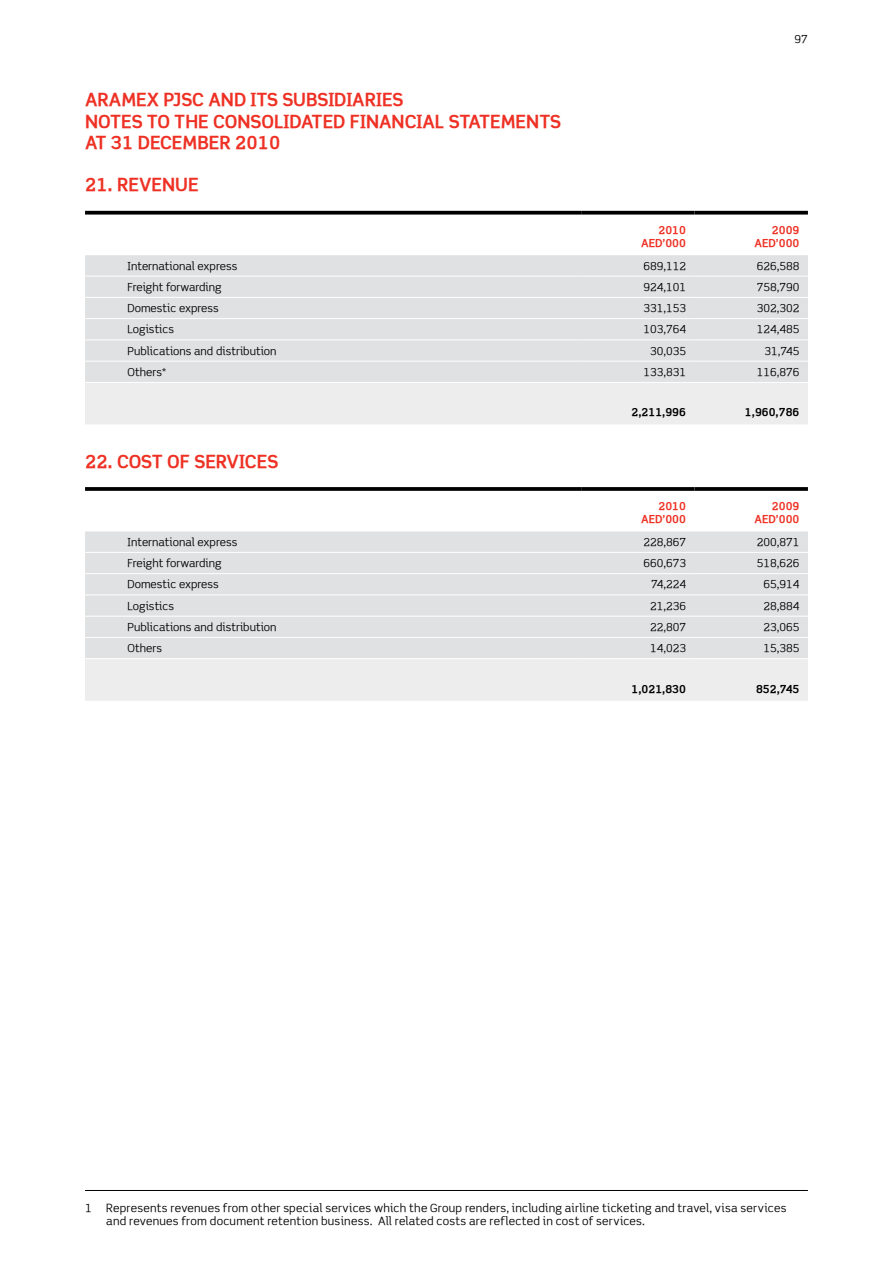
<style>
.page{position:relative;width:893px;height:1263px;background:#fff}
.page>*{position:absolute;margin:0;border:0;box-sizing:border-box;transform-origin:0 0}
.t1{font:700 18px/21.3px "Scene Alt";color:#ee3124}
.t2{font:11.25px/13.5px "Scene Alt";letter-spacing:.02em;color:#000}
.t3{font:10.95px "Scene Alt";color:#000}
.t4{font:700 10.95px/13.2px "Scene Alt";color:#ee3124;text-align:right}
.t5{font:700 10.95px "Scene Alt";color:#000}
</style>
<div class="page">
<hr style="left:85px;top:1190px;width:723px;height:1px;background:#000">
<div style="left:85px;top:531px;width:723px;height:127px;background:#e0e1e2"></div>
<div style="left:85px;top:659px;width:723px;height:42px;background:#ededee"></div>
<svg style="left:85px;top:487px;width:496px;height:4px"></svg>
<svg style="left:581px;top:487px;width:113px;height:4px"></svg>
<svg style="left:694px;top:487px;width:114px;height:4px"></svg>
<hr style="left:85px;top:552px;width:496px;height:1px;background:#fff">
<hr style="left:85px;top:573px;width:496px;height:1px;background:#fff">
<hr style="left:85px;top:594px;width:496px;height:1px;background:#fff">
<hr style="left:85px;top:616px;width:496px;height:1px;background:#fff">
<hr style="left:85px;top:637px;width:496px;height:1px;background:#fff">
<hr style="left:581px;top:552px;width:113px;height:1px;background:#fff">
<hr style="left:694px;top:552px;width:114px;height:1px;background:#fff">
<hr style="left:581px;top:573px;width:113px;height:1px;background:#fff">
<hr style="left:694px;top:573px;width:114px;height:1px;background:#fff">
<hr style="left:581px;top:594px;width:113px;height:1px;background:#fff">
<hr style="left:694px;top:594px;width:114px;height:1px;background:#fff">
<hr style="left:581px;top:616px;width:113px;height:1px;background:#fff">
<hr style="left:694px;top:616px;width:114px;height:1px;background:#fff">
<hr style="left:581px;top:637px;width:113px;height:1px;background:#fff">
<hr style="left:694px;top:637px;width:114px;height:1px;background:#fff">
<div style="left:85px;top:255px;width:723px;height:127px;background:#e0e1e2"></div>
<div style="left:85px;top:383px;width:723px;height:41px;background:#ededee"></div>
<svg style="left:85px;top:211px;width:496px;height:4px;fill:#000"></svg>
<svg style="left:581px;top:211px;width:113px;height:4px"></svg>
<svg style="left:694px;top:211px;width:114px;height:4px"></svg>
<hr style="left:85px;top:276px;width:496px;height:1px;background:#fff">
<hr style="left:85px;top:297px;width:496px;height:1px;background:#fff">
<hr style="left:85px;top:318px;width:496px;height:1px;background:#fff">
<hr style="left:85px;top:339px;width:496px;height:1px;background:#fff">
<hr style="left:85px;top:361px;width:496px;height:1px;background:#fff">
<hr style="left:581px;top:276px;width:113px;height:1px;background:#fff">
<hr style="left:694px;top:276px;width:114px;height:1px;background:#fff">
<hr style="left:581px;top:297px;width:113px;height:1px;background:#fff">
<hr style="left:694px;top:297px;width:114px;height:1px;background:#fff">
<hr style="left:581px;top:318px;width:113px;height:1px;background:#fff">
<hr style="left:694px;top:318px;width:114px;height:1px;background:#fff">
<hr style="left:581px;top:339px;width:113px;height:1px;background:#fff">
<hr style="left:694px;top:339px;width:114px;height:1px;background:#fff">
<hr style="left:581px;top:361px;width:113px;height:1px;background:#fff">
<hr style="left:694px;top:361px;width:114px;height:1px;background:#fff">
<h1 class="t1" style="left:85px;top:89px;width:320px">ARAMEX PJSC AND ITS SUBSIDIARIES<br>NOTES TO THE CONSOLI</h1>
<h1 class="t1" style="left:289px;top:110px;width:72px">DATED FINAN</h1>
<h1 class="t1" style="left:405px;top:110px;width:22px">CIAL</h1>
<h1 class="t1" style="left:449px;top:110px;width:113px">STATEMENTS</h1>
<h1 class="t1" style="left:85px;top:132px;width:197px">AT 31 DECEMBER 2010</h1>
<h1 class="t1" style="left:85px;top:174px;width:79px">21. REVENUE</h1>
<p class="t3" style="left:795px;top:32px;width:15px">97</p>
<p class="t4" style="left:641px;top:223px;width:46px">2010<br>AED’000</p>
<p class="t4" style="left:754px;top:223px;width:46px">2009<br>AED’000</p>
<p class="t3" style="left:128px;top:259px;width:111px">International express</p>
<p class="t3" style="left:643px;top:259px;width:44px">689,112</p>
<p class="t3" style="left:757px;top:259px;width:44px">626,588</p>
<p class="t3" style="left:128px;top:280px;width:96px">Freight forwarding</p>
<p class="t3" style="left:643px;top:280px;width:44px">924,101</p>
<p class="t3" style="left:757px;top:280px;width:44px">758,790</p>
<p class="t3" style="left:128px;top:301px;width:93px">Domestic express</p>
<p class="t3" style="left:643px;top:301px;width:44px">331,153</p>
<p class="t3" style="left:757px;top:301px;width:44px">302,302</p>
<p class="t3" style="left:128px;top:323px;width:48px">Logistics</p>
<p class="t3" style="left:643px;top:323px;width:44px">103,764</p>
<p class="t3" style="left:757px;top:323px;width:44px">124,485</p>
<p class="t3" style="left:128px;top:344px;width:151px">Publications and distribution</p>
<p class="t3" style="left:650px;top:344px;width:37px">30,035</p>
<p class="t3" style="left:764px;top:344px;width:36px">31,745</p>
<p class="t3" style="left:128px;top:365px;width:40px">Others*</p>
<p class="t3" style="left:643px;top:365px;width:44px">133,831</p>
<p class="t3" style="left:757px;top:365px;width:44px">116,876</p>
<p class="t5" style="left:632px;top:406px;width:56px">2,211,996</p>
<p class="t5" style="left:745px;top:406px;width:56px">1,960,786</p>
<h1 class="t1" style="left:85px;top:450px;width:183px">22. COST OF SERVICES</h1>
<p class="t4" style="left:641px;top:499px;width:46px">2010<br>AED’000</p>
<p class="t4" style="left:754px;top:499px;width:46px">2009<br>AED’000</p>
<p class="t3" style="left:128px;top:535px;width:111px">International express</p>
<p class="t3" style="left:643px;top:535px;width:44px">228,867</p>
<p class="t3" style="left:757px;top:535px;width:44px">200,871</p>
<p class="t3" style="left:128px;top:556px;width:96px">Freight forwarding</p>
<p class="t3" style="left:643px;top:556px;width:44px">660,673</p>
<p class="t3" style="left:757px;top:556px;width:44px">518,626</p>
<p class="t3" style="left:128px;top:578px;width:93px">Domestic express</p>
<p class="t3" style="left:651px;top:578px;width:36px">74,224</p>
<p class="t3" style="left:763px;top:578px;width:37px">65,914</p>
<p class="t3" style="left:128px;top:599px;width:48px">Logistics</p>
<p class="t3" style="left:650px;top:599px;width:37px">21,236</p>
<p class="t3" style="left:763px;top:599px;width:37px">28,884</p>
<p class="t3" style="left:128px;top:620px;width:151px">Publications and distribution</p>
<p class="t3" style="left:650px;top:620px;width:37px">22,807</p>
<p class="t3" style="left:763px;top:620px;width:37px">23,065</p>
<p class="t3" style="left:128px;top:641px;width:36px">Others</p>
<p class="t3" style="left:650px;top:641px;width:37px">14,023</p>
<p class="t3" style="left:763px;top:641px;width:37px">15,385</p>
<p class="t5" style="left:632px;top:682px;width:56px">1,021,830</p>
<p class="t5" style="left:756px;top:682px;width:45px">852,745</p>
<p class="t2" style="left:85px;top:1201px;width:8px">1</p>
<p class="t2" style="left:106px;top:1201px;width:682px">Represents revenues from other special services which the Group renders, including airline ticketing and travel, visa services and revenues from document retention business. All related costs are reflected in cost of services.</p>
</div>
